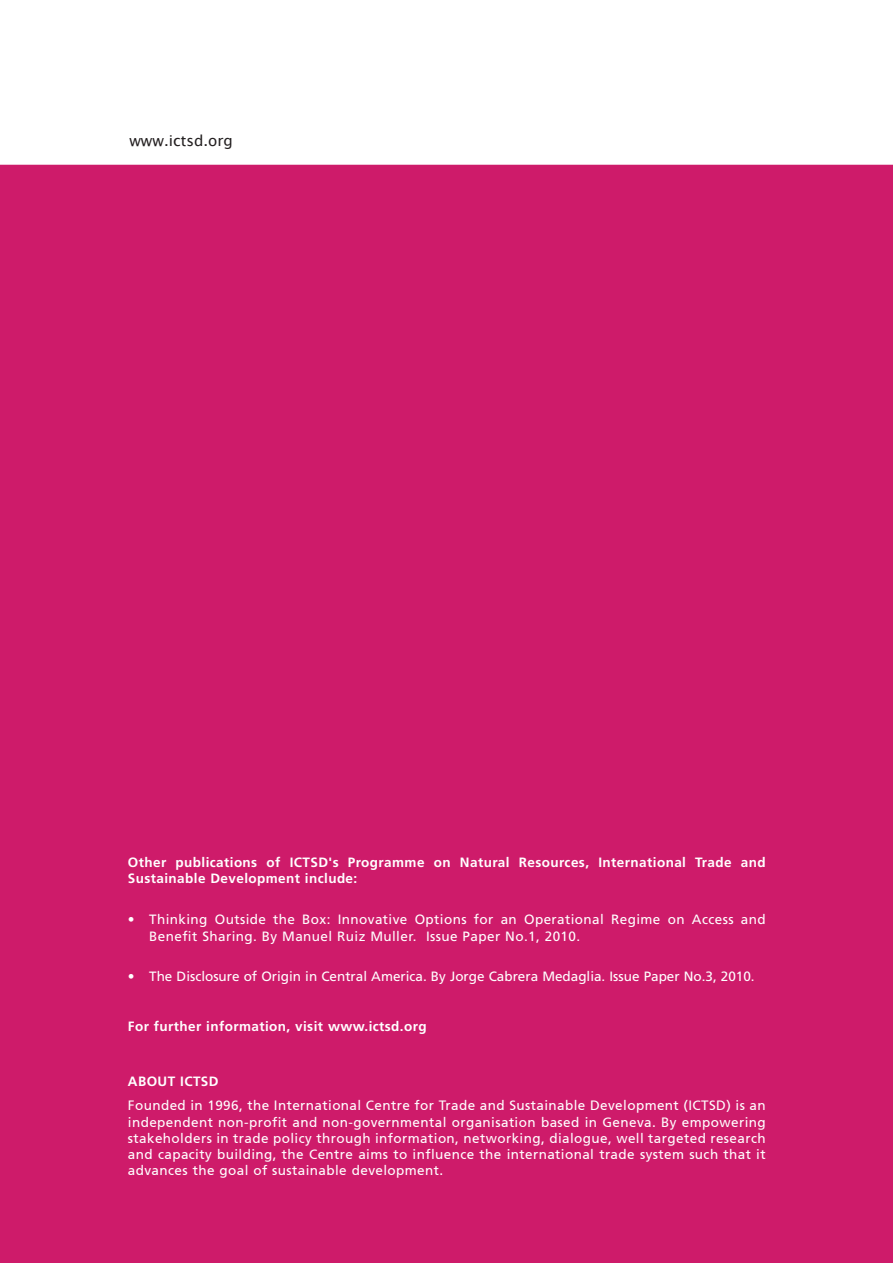
<style>
.page{position:relative;width:893px;height:1263px;background:#fff}
.page>*{position:absolute;margin:0;border:0;box-sizing:border-box;transform-origin:0 0}
.t1{font:15px "Lucida Grande";color:#231f20}
.Paragraph_Style_2{font:13.5px/16.2px "Frutiger Fhg";letter-spacing:.03em;color:#fff;text-align:justify}
.Paragraph_Style_2-2{font:700 13.5px/16.2px "Frutiger LT Std";letter-spacing:.03em;color:#fff}
.Paragraph_Style_2-3{font:13.5px/16.2px "Frutiger LT Std";letter-spacing:.03em;color:#fff}
.Paragraph_Style_2-4{font:13.5px "Frutiger LT Std";color:#fff}
</style>
<div class="page">
<div style="left:0;top:165px;width:893px;height:20px;background:#ce1b6a"></div>
<div style="left:0;top:185px;width:893px;height:1078px;background:#ce1b6a"></div>
<p class="t1" style="left:129px;top:132px;width:105px">www.ictsd.org</p>
<p class="Paragraph_Style_2-2" style="left:128px;top:854px;width:639px">Other publications of ICTSD's Programme on Natural Resources, International Trade and<br>Sustainable Development include:</p>
<p class="Paragraph_Style_2-3" style="left:149px;top:911px;width:618px;text-indent:-21px">• Thinking Outside the Box: Innovative Options for an Operational Regime on Access and<br>Benefit Sharing. By Manuel Ruiz Muller. Issue Paper No.1, 2010.</p>
<p class="Paragraph_Style_2-4" style="left:128px;top:969px;width:628px">• The Disclosure of Origin in Central America. By Jorge Cabrera Medaglia. Issue Paper No.3, 2010.</p>
<p class="Paragraph_Style_2-2" style="left:128px;top:1018px;width:300px">For further information, visit www.ictsd.org</p>
<p class="Paragraph_Style_2-2" style="left:128px;top:1073px;width:92px">ABOUT ICTSD</p>
<p class="Paragraph_Style_2" style="left:128px;top:1097px;width:639px">Founded in 1996, the International Centre for Trade and Sustainable Development (ICTSD) is an independent non-profit and non-governmental organisation based in Geneva. By empowering stakeholders in trade policy through information, networking, dialogue, well targeted research and capacity building, the Centre aims to influence the international trade system such that it advances the goal of sustainable development.</p>
</div>
